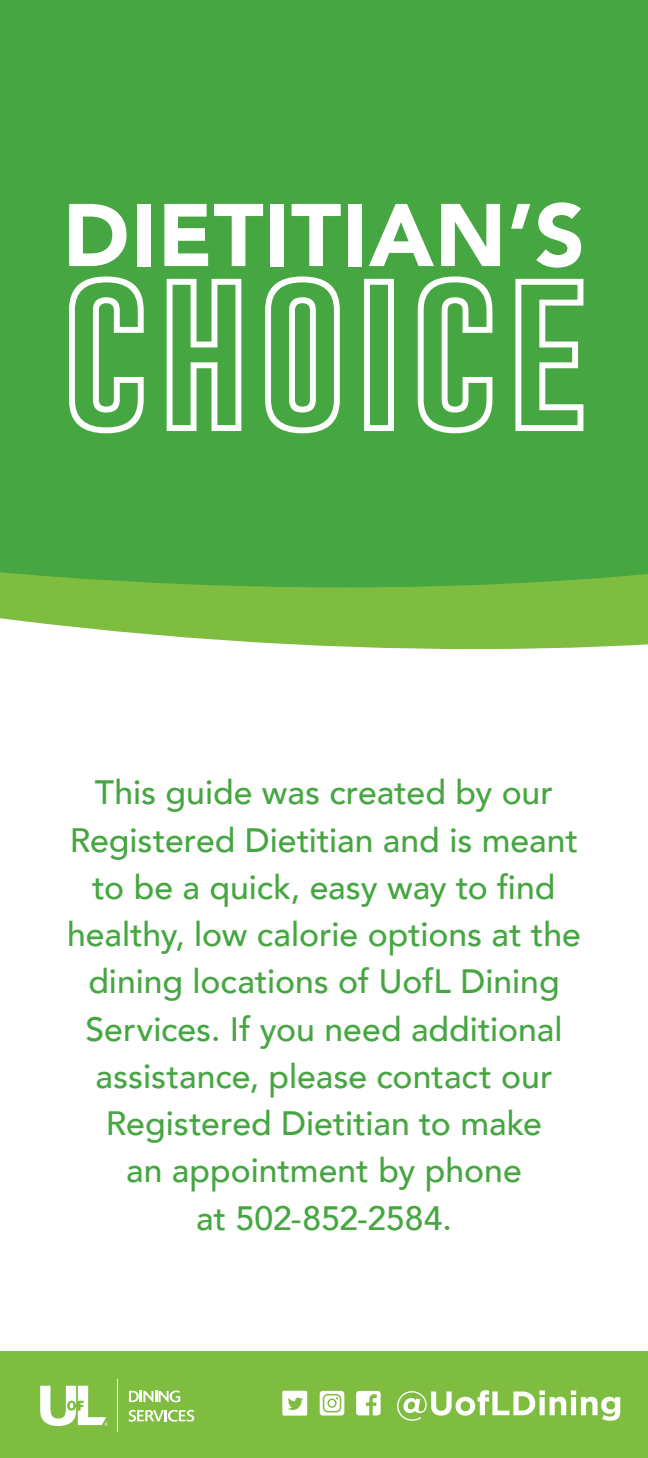
<style>
.page{position:relative;width:648px;height:1458px;background:#fff}
.page>*{position:absolute;margin:0;border:0;box-sizing:border-box;transform-origin:0 0}
.t1{font:700 173.25px "Gobold Hollow";letter-spacing:.02em;color:#fff}
.t2{font:900 87.75px "Avenir";letter-spacing:.01em;color:#fff}
.t3{font:500 33.75px/47.2px "Avenir";color:#46a641;text-align:center}
</style>
<div class="page">
<svg style="left:136px;top:633px;width:512px;height:16px;fill:#7fbd41"></svg>
<svg style="left:0;top:0;width:648px;height:633px;background:#4aa741"></svg>
<div style="left:0;top:1351px;width:648px;height:107px;background:#7fbd41"></div>
<svg style="left:397px;top:1390px;width:223px;height:31px"></svg>
<svg style="left:320px;top:1391px;width:24px;height:25px"></svg>
<svg style="left:356px;top:1391px;width:25px;height:24px"></svg>
<svg style="left:282px;top:1391px;width:25px;height:25px"></svg>
<svg style="left:129px;top:1391px;width:51px;height:11px"></svg>
<svg style="left:129px;top:1410px;width:65px;height:12px"></svg>
<hr style="left:117px;top:1380px;width:1px;height:52px;background:#fff">
<svg style="left:40px;top:1386px;width:68px;height:40px"></svg>
<h2 class="t2" style="left:63px;top:160px;width:524px">DIETITIAN’S</h2>
<h1 class="t1" style="left:60px;top:231px;width:530px">CHOICE</h1>
<p class="t3" style="left:67px;top:767px;width:515px">This guide was created by our<br>Registered Dietitian and is meant to be a quick, easy way to find healthy, low calorie options at the dining locations of UofL Dining<br>Services. If you need additional assistance, please contact our<br>Registered Dietitian to make<br>an appointment by phone<br>at 502-852-2584.</p>
</div>
